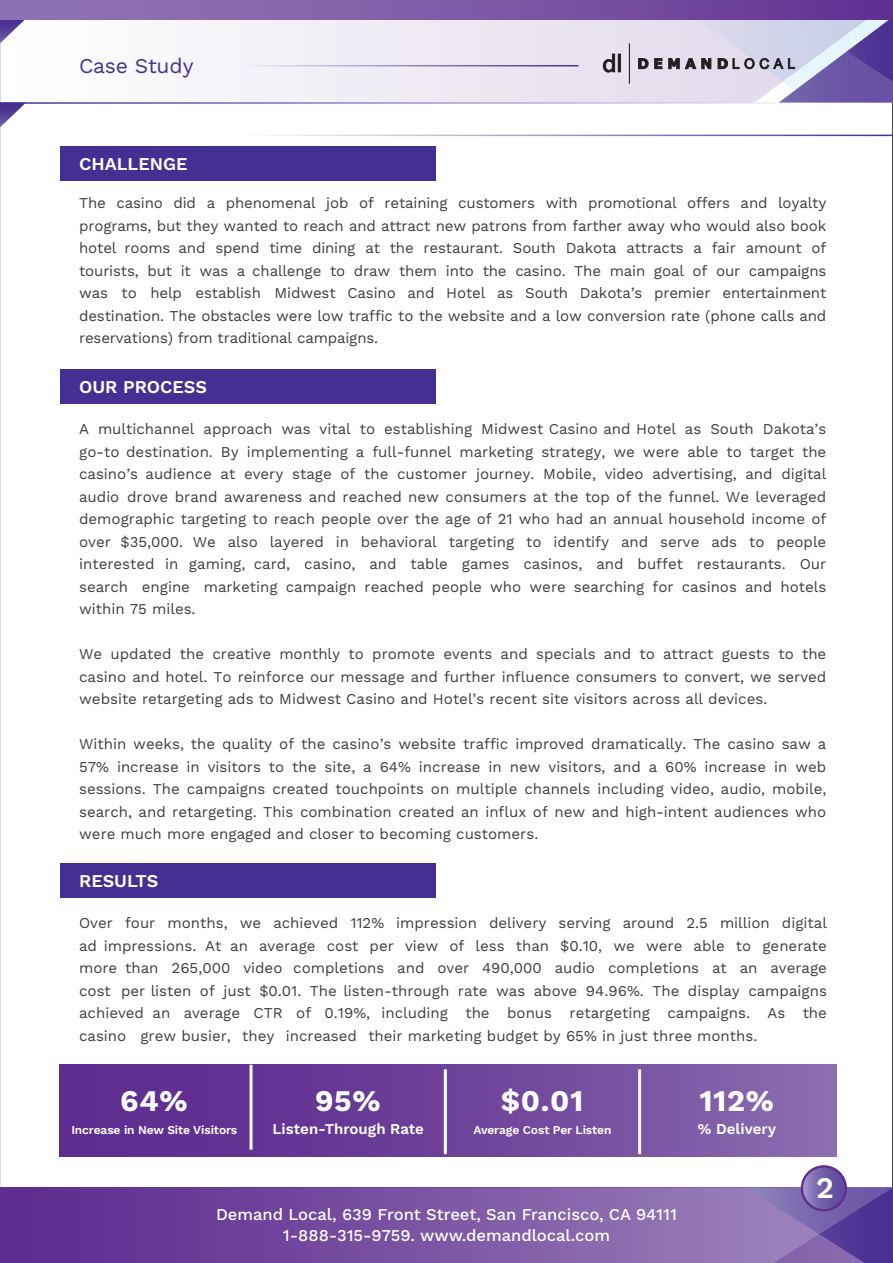
<style>
.page{position:relative;width:893px;height:1263px;background:#fff}
.page>*{position:absolute;margin:0;border:0;box-sizing:border-box;transform-origin:0 0}
.t1{font:700 30px "Work Sans";letter-spacing:.025em;color:#fff}
.t2{font:600 30px "Work Sans";color:#fff}
.t3{font:21px "Work Sans";letter-spacing:-.01em;color:#452f92}
.t4{font:600 18px "Work Sans";color:#fff}
.t5{font:500 16.5px/21px "Work Sans";color:#fff;text-align:center}
.t6{font:15px/22.5px "Work Sans";color:#3e3e3f;text-align:justify}
.t7{font:600 15px "Work Sans";color:#fff}
.t8{font:600 12px "Work Sans";letter-spacing:-.01em;color:#fff}
</style>
<div class="page">
<div style="left:60px;top:864px;width:375px;height:34px;background:#452f92"></div>
<div style="left:60px;top:146px;width:375px;height:34px;background:#452f92"></div>
<div style="left:60px;top:369px;width:375px;height:34px;background:#452f92"></div>
<div style="left:60px;top:1064px;width:777px;height:92px;background:linear-gradient(to right,#58248c,#8868ad)"></div>
<hr style="left:250px;top:1065px;width:3px;height:85px;background:#fff">
<hr style="left:444px;top:1069px;width:3px;height:85px;background:#fff">
<hr style="left:638px;top:1069px;width:3px;height:85px;background:#fff">
<svg style="left:2px;top:1188px;width:891px;height:75px;background:#7852a3"></svg>
<svg style="left:802px;top:1166px;width:44px;height:44px"></svg>
<div style="left:801px;top:1165px;width:46px;height:46px;border:2px solid #612d91;border-radius:50%"></div>
<svg style="left:26px;top:19px;width:642px;height:83px"></svg>
<svg style="left:0;top:19px;width:26px;height:24px"></svg>
<svg style="left:0;top:104px;width:25px;height:23px"></svg>
<svg style="left:0;top:0;width:668px;height:19px;background:#8361a9"></svg>
<svg style="left:602px;top:34px;width:14px;height:39px"></svg>
<div style="left:618px;top:54px;width:3px;height:18px;background:#231f20;border:1px solid #231f20"></div>
<hr style="left:629px;top:43px;width:1px;height:41px;background:#231f20">
<svg style="left:638px;top:58px;width:10px;height:11px"></svg>
<svg style="left:654px;top:58px;width:8px;height:11px"></svg>
<svg style="left:668px;top:0;width:225px;height:103px;background:#a89ac7"></svg>
<hr style="left:237px;top:65px;width:341px;height:1px;background:#fff">
<hr style="left:0;top:102px;width:833px;height:2px;background:#fff">
<h2 class="t3" style="left:79px;top:54px;width:116px">Case Study</h2>
<p class="t4" style="left:79px;top:153px;width:110px">CHALLENGE</p>
<p class="t6" style="left:79px;top:192px;width:749px">The casino did a phenomenal job of retaining customers with promotional offers and loyalty programs, but they wanted to reach and attract new patrons from farther away who would also book hotel rooms and spend time dining at the restaurant. South Dakota attracts a fair amount of tourists, but it was a challenge to draw them into the casino. The main goal of our campaigns was to help establish Midwest Casino and Hotel as South Dakota’s premier entertainment destination. The obstacles were low traffic to the website and a low conversion rate (phone calls and reservations) from traditional campaigns.</p>
<p class="t4" style="left:79px;top:376px;width:129px">OUR PROCESS</p>
<p class="t6" style="left:79px;top:418px;width:749px">A multichannel approach was vital to establishing Midwest Casino and Hotel as South Dakota’s go-to destination. By implementing a full-funnel marketing strategy, we were able to target the casino’s audience at every stage of the customer journey. Mobile, video advertising, and digital audio drove brand awareness and reached new consumers at the top of the funnel. We leveraged demographic targeting to reach people over the age of 21 who had an annual household income of over $35,000. We also layered in behavioral targeting to identify and serve ads to people interested in gaming, card, casino, and table games casinos, and buffet restaurants. Our search engine marketing campaign reached people who were searching for casinos and hotels within 75 miles.</p>
<p class="t6" style="left:79px;top:643px;width:749px">We updated the creative monthly to promote events and specials and to attract guests to the casino and hotel. To reinforce our message and further influence consumers to convert, we served website retargeting ads to Midwest Casino and Hotel’s recent site visitors across all devices.</p>
<p class="t6" style="left:79px;top:733px;width:749px">Within weeks, the quality of the casino’s website traffic improved dramatically. The casino saw a 57% increase in visitors to the site, a 64% increase in new visitors, and a 60% increase in web sessions. The campaigns created touchpoints on multiple channels including video, audio, mobile, search, and retargeting. This combination created an influx of new and high-intent audiences who were much more engaged and closer to becoming customers.</p>
<p class="t4" style="left:79px;top:871px;width:81px">RESULTS</p>
<p class="t6" style="left:79px;top:913px;width:749px">Over four months, we achieved 112% impression delivery serving around 2.5 million digital ad impressions. At an average cost per view of less than $0.10, we were able to generate more than 265,000 video completions and over 490,000 audio completions at an average cost per listen of just $0.01. The listen-through rate was above 94.96%. The display campaigns achieved an average CTR of 0.19%, including the bonus retargeting campaigns. As the casino grew busier, they increased their marketing budget by 65% in just three months.</p>
<h1 class="t1" style="left:120px;top:1083px;width:69px">64%</h1>
<p class="t8" style="left:71px;top:1123px;width:167px">Increase in New Site Visitors</p>
<h1 class="t1" style="left:315px;top:1083px;width:67px">95%</h1>
<h1 class="t1" style="left:501px;top:1083px;width:84px">$0.01</h1>
<h1 class="t1" style="left:699px;top:1083px;width:76px">112%</h1>
<p class="t7" style="left:273px;top:1120px;width:153px">Listen-Through Rate</p>
<p class="t8" style="left:474px;top:1123px;width:139px">Average Cost Per Listen</p>
<p class="t7" style="left:698px;top:1120px;width:80px">% Delivery</p>
<p class="t5" style="left:216px;top:1204px;width:462px">Demand Local, 639 Front Street, San Francisco, CA 94111<br>1-888-315-9759. www.demandlocal.com</p>
<h1 class="t2" style="left:816px;top:1170px;width:19px">2</h1>
</div>
